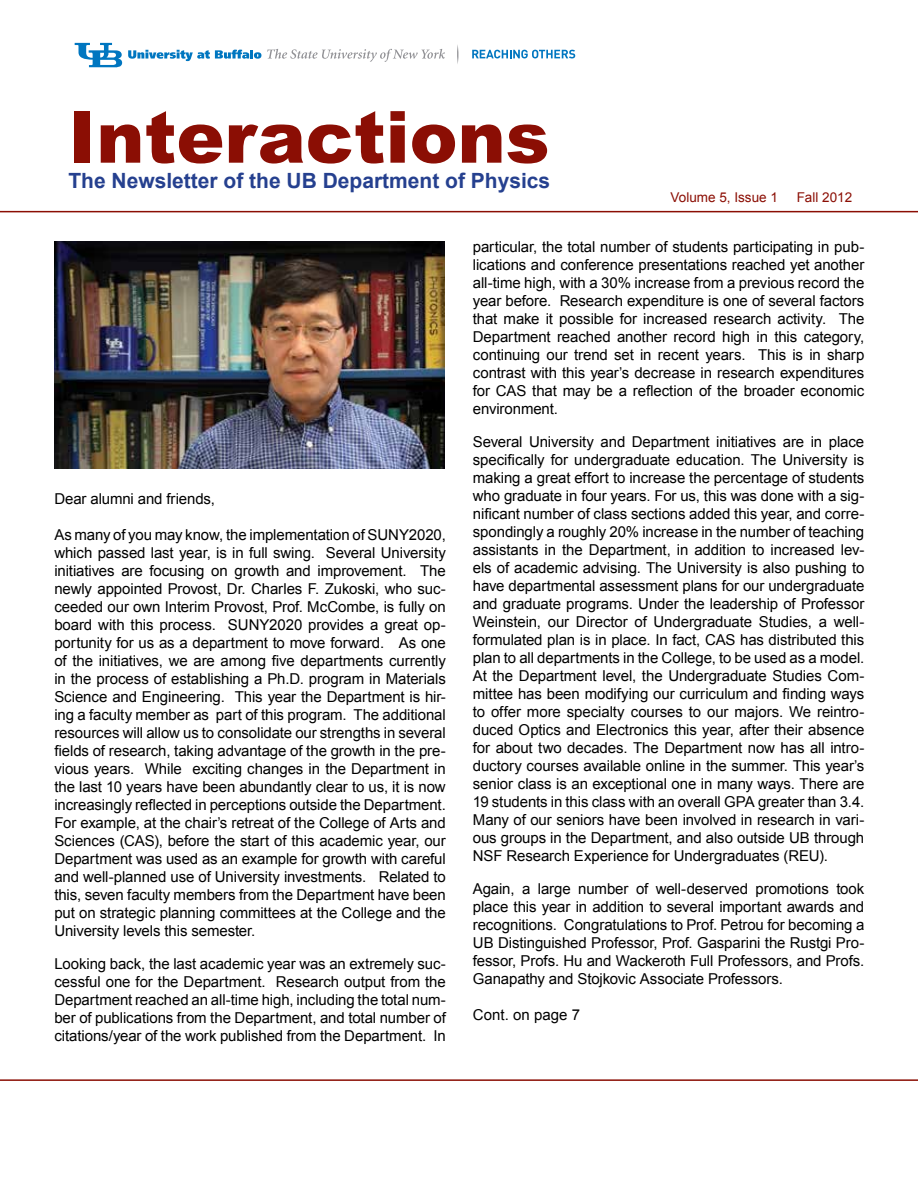
<style>
.page{position:relative;width:918px;height:1188px;background:#fff}
.page>*{position:absolute;margin:0;border:0;box-sizing:border-box;transform-origin:0 0}
.t1{font:900 72px "Arial";color:#8b0e04}
.t2{font:700 21px "Arial";color:#25408f}
.t3{font:15px/18px "Arial";letter-spacing:-.005em;color:#000;text-align:justify}
.t4{font:13.5px "Arial";color:#8b0e04}
</style>
<div class="page">
<svg style="left:75px;top:43px;width:47px;height:24px"></svg>
<svg style="left:128px;top:50px;width:133px;height:11px"></svg>
<svg style="left:267px;top:49px;width:178px;height:13px"></svg>
<svg style="left:472px;top:50px;width:103px;height:8px"></svg>
<svg style="left:457px;top:45px;width:1px;height:19px"></svg>
<hr style="left:0;top:211px;width:918px;height:1px;background:#8b0e04">
<img style="left:54px;top:242px;width:391px;height:227px">
<hr style="left:0;top:1079px;width:918px;height:2px;background:#8b0e04">
<h1 class="t1" style="left:68px;top:85px;width:483px">Interactions</h1>
<h2 class="t2" style="left:68px;top:167px;width:483px">The Newsletter of the UB Department of Physics</h2>
<p class="t4" style="left:671px;top:188px;width:109px">Volume 5, Issue 1</p>
<p class="t4" style="left:797px;top:188px;width:57px">Fall 2012</p>
<p class="t3" style="left:54px;top:490px;width:162px">Dear alumni and friends,</p>
<p class="t3" style="left:54px;top:526px;width:393px">As many of you may know, the implementation of SUNY2020, which passed last year, is in full swing. Several University initiatives are focusing on growth and improvement. The newly appointed Provost, Dr. Charles F. Zukoski, who suc&shy;ceeded our own Interim Provost, Prof. McCombe, is fully on board with this process. SUNY2020 provides a great op&shy;portunity for us as a department to move forward. As one of the initiatives, we are among five departments currently in the process of establishing a Ph.D. program in Materials Science and Engineering. This year the Department is hir&shy;ing a faculty member as part of this program. The additional resources will allow us to consolidate our strengths in several fields of research, taking advantage of the growth in the pre&shy;vious years. While exciting changes in the Department in the last 10 years have been abundantly clear to us, it is now increasingly reflected in perceptions outside the Department.<br>For example, at the chair’s retreat of the College of Arts and Sciences (CAS), before the start of this academic year, our Department was used as an example for growth with careful and well-planned use of University investments. Related to this, seven faculty members from the Department have been put on strategic planning committees at the College and the University levels this semester.</p>
<p class="t3" style="left:54px;top:955px;width:393px">Looking back, the last academic year was an extremely suc&shy;cessful one for the Department. Research output from the Department reached an all-time high, including the total num&shy;ber of publications from the Department, and total number of citations/year of the work published from the Department. In</p>
<p class="t3" style="left:473px;top:238px;width:393px">particular, the total number of students participating in pub&shy;lications and conference presentations reached yet another all-time high, with a 30% increase from a previous record the year before. Research expenditure is one of several factors that make it possible for increased research activity. The Department reached another record high in this category, continuing our trend set in recent years. This is in sharp contrast with this year’s decrease in research expenditures for CAS that may be a reflection of the broader economic environment.</p>
<p class="t3" style="left:473px;top:433px;width:393px">Several University and Department initiatives are in place specifically for undergraduate education. The University is making a great effort to increase the percentage of students who graduate in four years. For us, this was done with a sig&shy;nificant number of class sections added this year, and corre&shy;spondingly a roughly 20% increase in the number of teaching assistants in the Department, in addition to increased lev&shy;els of academic advising. The University is also pushing to have departmental assessment plans for our undergraduate and graduate programs. Under the leadership of Professor Weinstein, our Director of Undergraduate Studies, a well&shy;formulated plan is in place. In fact, CAS has distributed this plan to all departments in the College, to be used as a model.<br>At the Department level, the Undergraduate Studies Com&shy;mittee has been modifying our curriculum and finding ways to offer more specialty courses to our majors. We reintro&shy;duced Optics and Electronics this year, after their absence for about two decades. The Department now has all intro&shy;ductory courses available online in the summer. This year’s senior class is an exceptional one in many ways. There are 19 students in this class with an overall GPA greater than 3.4.<br>Many of our seniors have been involved in research in vari&shy;ous groups in the Department, and also outside UB through NSF Research Experience for Undergraduates (REU).</p>
<p class="t3" style="left:473px;top:880px;width:393px">Again, a large number of well-deserved promotions took place this year in addition to several important awards and recognitions. Congratulations to Prof. Petrou for becoming a UB Distinguished Professor, Prof. Gasparini the Rustgi Pro&shy;fessor, Profs. Hu and Wackeroth Full Professors, and Profs.<br>Ganapathy and Stojkovic Associate Professors.</p>
<p class="t3" style="left:473px;top:1006px;width:109px">Cont. on page 7</p>
</div>
